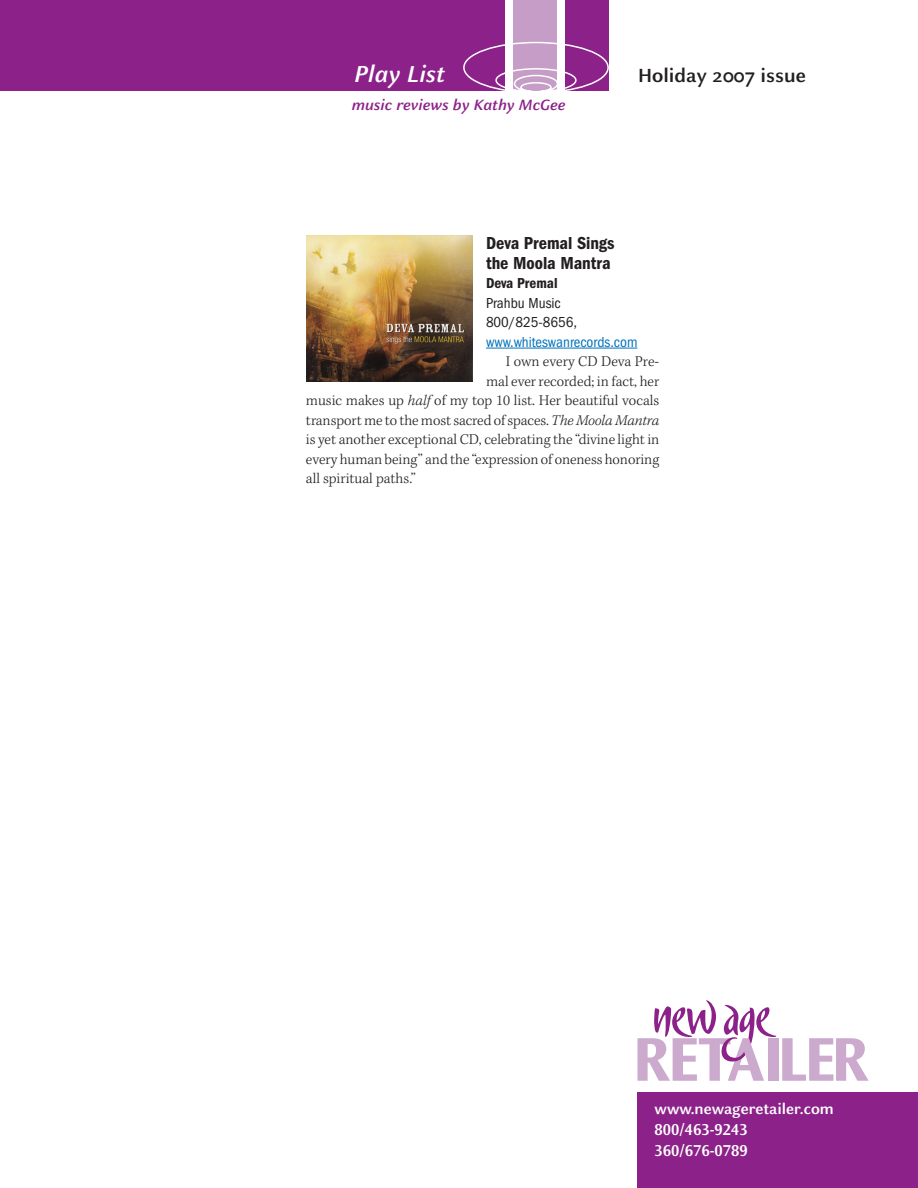
<style>
.page{position:relative;width:918px;height:1188px;background:#fff}
.page>*{position:absolute;margin:0;border:0;box-sizing:border-box;transform-origin:0 0}
.Column_Title{font:italic 700 25.5px "Celeste Sans";color:#fff}
.t1{font:700 21px "Celeste Sans";color:#231f20}
.Music_Title{font:600 condensed 18px/19.5px "Franklin Gothic";color:#231f20}
.Column-Deck{font:italic 700 16.5px "Celeste Sans";color:#8c2289}
.t2{font:600 16.5px "Ocean Sans Std";color:#fff}
.t3{font:700 16.5px "Celeste Sans";color:#fff}
.A-Body{font:15px "Kepl MM";color:#231f20}
.Music_Publisher{font:condensed 15px/19.5px "Franklin Gothic";color:#0072bc}
.Music_Publisher-2{font:condensed 15px "Franklin Gothic";color:#231f20}
.Music_Artist{font:600 condensed 15px "Franklin Gothic";color:#231f20}
.s1{color:#231f20}
.s2{font-style:italic}
</style>
<div class="page">
<div style="left:0;top:0;width:505px;height:91px;background:#8c2289"></div>
<div style="left:514px;top:0;width:43px;height:91px;background:#c59dc6"></div>
<div style="left:566px;top:0;width:43px;height:91px;background:#8c2289"></div>
<svg style="left:463px;top:41px;width:146px;height:50px"></svg>
<hr style="left:486px;top:348px;width:151px;height:1px;background:#0072bc">
<div style="left:768px;top:1038px;width:11px;height:43px;background:#cbaace"></div>
<svg style="left:782px;top:1038px;width:87px;height:43px"></svg>
<svg style="left:638px;top:1000px;width:138px;height:81px"></svg>
<div style="left:638px;top:1093px;width:280px;height:95px;background:#8c2289"></div>
<img style="left:307px;top:235px;width:165px;height:146px">
<p class="Column_Title" style="left:355px;top:58px;width:92px">Play List</p>
<p class="Column-Deck" style="left:352px;top:95px;width:216px">music reviews by Kathy McGee</p>
<p class="t1" style="left:638px;top:62px;width:169px">Holiday 2007 issue</p>
<p class="Music_Title" style="left:486px;top:233px;width:130px">Deva Premal Sings the Moola Mantra</p>
<p class="Music_Artist" style="left:486px;top:275px;width:73px">Deva Premal</p>
<p class="Music_Publisher-2" style="left:486px;top:294px;width:76px">Prahbu Music</p>
<p class="Music_Publisher" style="left:486px;top:312px;width:153px"><span class="s1">800/825-8656, </span>www.whiteswanrecords.com</p>
<p class="A-Body" style="left:506px;top:353px;width:155px">I own every CD Deva Pre-</p>
<p class="A-Body" style="left:486px;top:373px;width:175px">mal ever recorded; in fact, her</p>
<p class="A-Body" style="left:306px;top:392px;width:355px">music makes up <span class="s2">half</span> of my top 10 list. Her beautiful vocals</p>
<p class="A-Body" style="left:306px;top:412px;width:355px">transport me to the most sacred of spaces. <span class="s2">The Moola Mantra</span></p>
<p class="A-Body" style="left:306px;top:431px;width:355px">is yet another exceptional CD, celebrating the “divine light in</p>
<p class="A-Body" style="left:306px;top:451px;width:355px">every human being” and the “expression of oneness honoring</p>
<p class="A-Body" style="left:306px;top:470px;width:111px">all spiritual paths.”</p>
<p class="t3" style="left:655px;top:1099px;width:181px">www.newageretailer.com</p>
<p class="t2" style="left:655px;top:1120px;width:95px">800/463-9243</p>
<p class="t2" style="left:655px;top:1141px;width:95px">360/676-0789</p>
</div>
